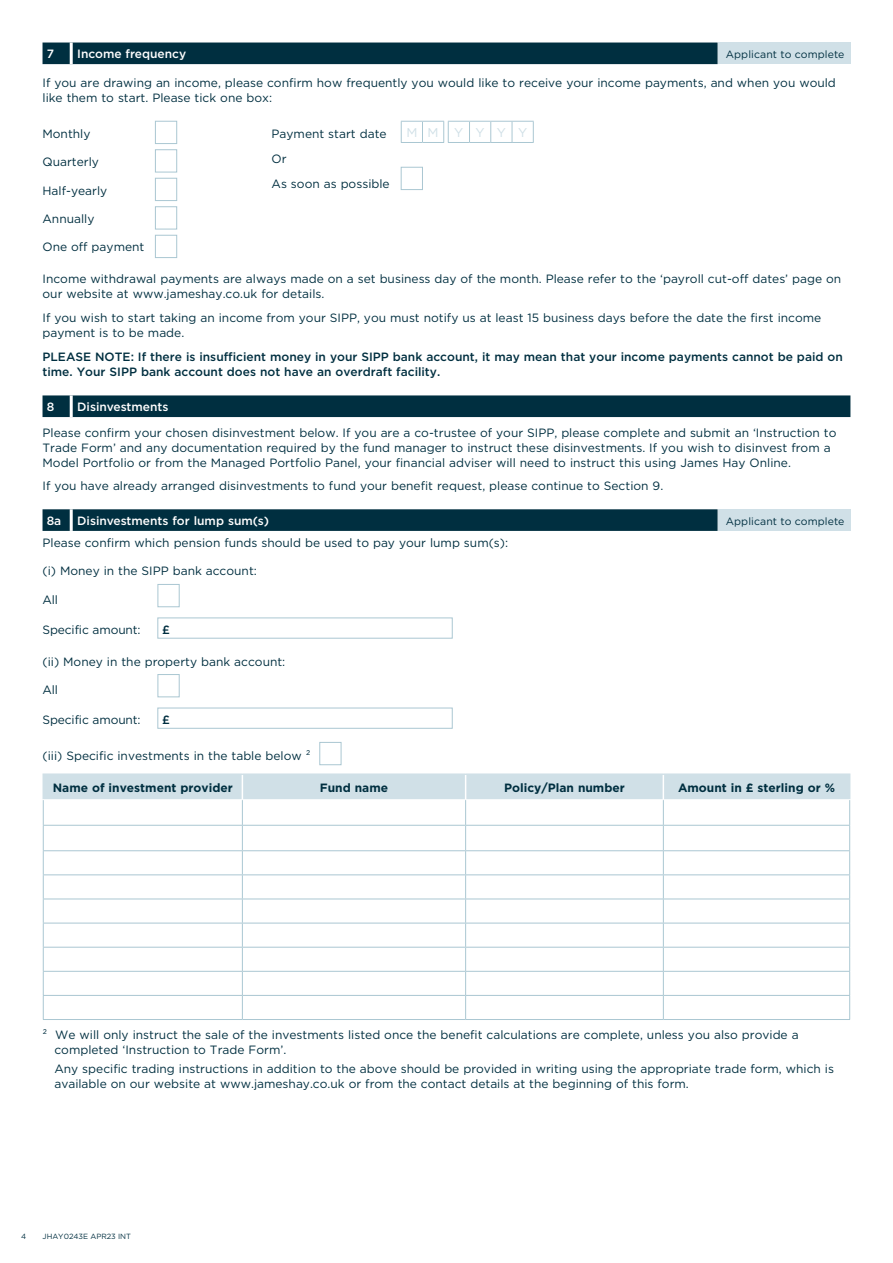
<style>
.page{position:relative;width:893px;height:1263px;background:#fff}
.page>*{position:absolute;margin:0;border:0;box-sizing:border-box;transform-origin:0 0}
.t1{font:12.75px "Gotham";letter-spacing:.95em;color:#d0e0e7}
.t2{font:12px/15px "Gotham";color:#002f40}
.t3{font:500 12px/15px "Gotham";color:#002f40}
.t4{font:700 12px "Gotham";color:#002f40}
.t5{font:500 12px "Gotham";color:#fff}
.t6{font:10.5px "Gotham";letter-spacing:.01em;color:#002f40}
.t7{font:7.5px "Gotham";color:#002f40}
</style>
<div class="page">
<div style="left:43px;top:43px;width:675px;height:21px;background:#002f40"></div>
<div style="left:718px;top:43px;width:132px;height:21px;background:#d0e0e7"></div>
<hr style="left:70px;top:43px;width:3px;height:21px;background:#fff">
<div style="left:155px;top:121px;width:22px;height:23px;background:#fff;border:1px solid #aac7d2"></div>
<div style="left:155px;top:149px;width:22px;height:23px;background:#fff;border:1px solid #aac7d2"></div>
<div style="left:155px;top:178px;width:22px;height:23px;background:#fff;border:1px solid #aac7d2"></div>
<div style="left:155px;top:206px;width:22px;height:23px;background:#fff;border:1px solid #aac7d2"></div>
<div style="left:155px;top:235px;width:22px;height:23px;background:#fff;border:1px solid #aac7d2"></div>
<div style="left:401px;top:167px;width:22px;height:23px;background:#fff;border:1px solid #aac7d2"></div>
<svg style="left:401px;top:121px;width:133px;height:22px"></svg>
<hr style="left:43px;top:773px;width:199px;height:2px;background:#d0e0e7">
<hr style="left:242px;top:773px;width:224px;height:2px;background:#d0e0e7">
<hr style="left:466px;top:773px;width:197px;height:2px;background:#d0e0e7">
<hr style="left:663px;top:773px;width:187px;height:2px;background:#d0e0e7">
<hr style="left:43px;top:1019px;width:199px;height:1px;background:#aac7d2">
<hr style="left:242px;top:1019px;width:224px;height:1px;background:#aac7d2">
<hr style="left:466px;top:1019px;width:197px;height:1px;background:#aac7d2">
<hr style="left:663px;top:1019px;width:187px;height:1px;background:#aac7d2">
<svg style="left:43px;top:775px;width:807px;height:244px"></svg>
<hr style="left:43px;top:850px;width:199px;height:1px;background:#aac7d2">
<hr style="left:242px;top:850px;width:224px;height:1px;background:#aac7d2">
<hr style="left:466px;top:850px;width:197px;height:1px;background:#aac7d2">
<hr style="left:663px;top:850px;width:187px;height:1px;background:#aac7d2">
<div style="left:43px;top:395px;width:807px;height:22px;background:#002f40"></div>
<hr style="left:70px;top:395px;width:3px;height:22px;background:#fff">
<svg style="left:43px;top:509px;width:675px;height:22px;background:#043243"></svg>
<div style="left:718px;top:509px;width:132px;height:22px;background:#d0e0e7"></div>
<hr style="left:70px;top:509px;width:3px;height:22px;background:#fff">
<div style="left:157px;top:617px;width:296px;height:21px;border:1px solid #aac7d2"></div>
<div style="left:158px;top:584px;width:22px;height:23px;background:#fff;border:1px solid #aac7d2"></div>
<div style="left:157px;top:708px;width:296px;height:21px;border:1px solid #aac7d2"></div>
<div style="left:158px;top:674px;width:22px;height:23px;background:#fff;border:1px solid #aac7d2"></div>
<div style="left:319px;top:742px;width:22px;height:23px;background:#fff;border:1px solid #aac7d2"></div>
<p class="t5" style="left:47px;top:46px;width:9px">7</p>
<p class="t5" style="left:77px;top:46px;width:111px">Income frequency</p>
<p class="t6" style="left:726px;top:48px;width:120px">Applicant to complete</p>
<p class="t2" style="left:43px;top:75px;width:795px">If you are drawing an income, please confirm how frequently you would like to receive your income payments, and when you would like them to start. Please tick one box:</p>
<p class="t2" style="left:42px;top:126px;width:50px">Monthly</p>
<p class="t2" style="left:42px;top:154px;width:58px">Quarterly</p>
<p class="t2" style="left:42px;top:183px;width:66px">Half-yearly</p>
<p class="t2" style="left:42px;top:211px;width:54px">Annually</p>
<p class="t2" style="left:42px;top:239px;width:103px">One off payment</p>
<p class="t2" style="left:272px;top:121px;width:120px;line-height:25px">Payment start date<br>Or<br>As soon as possible</p>
<p class="t1" style="left:406px;top:124px;width:122px">MM YYYY</p>
<p class="t2" style="left:43px;top:271px;width:800px">Income withdrawal payments are always made on a set business day of the month. Please refer to the ‘payroll cut-off dates’ page on our website at www.jameshay.co.uk for details.</p>
<p class="t2" style="left:43px;top:310px;width:780px">If you wish to start taking an income from your SIPP, you must notify us at least 15 business days before the date the first income payment is to be made.</p>
<p class="t3" style="left:43px;top:349px;width:802px">PLEASE NOTE: If there is insufficient money in your SIPP bank account, it may mean that your income payments cannot be paid on time. Your SIPP bank account does not have an overdraft facility.</p>
<p class="t5" style="left:47px;top:399px;width:9px">8</p>
<p class="t5" style="left:77px;top:399px;width:93px">Disinvestments</p>
<p class="t2" style="left:43px;top:424px;width:795px">Please confirm your chosen disinvestment below. If you are a co-trustee of your SIPP, please complete and submit an ‘Instruction to<br>Trade Form’ and any documentation required by the fund manager to instruct these disinvestments. If you wish to disinvest from a<br>Model Portfolio or from the Managed Portfolio Panel, your financial adviser will need to instruct this using James Hay Online.</p>
<p class="t2" style="left:43px;top:478px;width:622px">If you have already arranged disinvestments to fund your benefit request, please continue to Section 9.</p>
<p class="t5" style="left:47px;top:513px;width:16px">8a</p>
<p class="t5" style="left:77px;top:513px;width:193px">Disinvestments for lump sum(s)</p>
<p class="t6" style="left:726px;top:514px;width:120px">Applicant to complete</p>
<p class="t2" style="left:43px;top:535px;width:467px">Please confirm which pension funds should be used to pay your lump sum(s):</p>
<p class="t2" style="left:43px;top:563px;width:216px">(i) Money in the SIPP bank account:</p>
<p class="t2" style="left:43px;top:592px;width:17px">All</p>
<p class="t2" style="left:43px;top:622px;width:100px">Specific amount:</p>
<p class="t2" style="left:43px;top:654px;width:244px">(ii) Money in the property bank account:</p>
<p class="t3" style="left:162px;top:622px;width:9px">£</p>
<p class="t2" style="left:43px;top:682px;width:17px">All</p>
<p class="t2" style="left:43px;top:712px;width:100px">Specific amount:</p>
<p class="t2" style="left:43px;top:748px;width:270px">(iii) Specific investments in the table below ²</p>
<p class="t3" style="left:162px;top:712px;width:9px">£</p>
<p class="t4" style="left:53px;top:779px;width:182px">Name of investment provider</p>
<p class="t4" style="left:320px;top:779px;width:70px">Fund name</p>
<p class="t4" style="left:504px;top:779px;width:122px">Policy/Plan number</p>
<p class="t4" style="left:678px;top:779px;width:158px">Amount in £ sterling or %</p>
<p class="t2" style="left:54px;top:1027px;width:746px;text-indent:-12px">² We will only instruct the sale of the investments listed once the benefit calculations are complete, unless you also provide a completed ‘Instruction to Trade Form’.</p>
<p class="t2" style="left:54px;top:1061px;width:781px">Any specific trading instructions in addition to the above should be provided in writing using the appropriate trade form, which is available on our website at www.jameshay.co.uk or from the contact details at the beginning of this form.</p>
<p class="t7" style="left:21px;top:1232px;width:7px">4</p>
<p class="t7" style="left:43px;top:1232px;width:90px">JHAY0243E APR23 INT</p>
</div>
